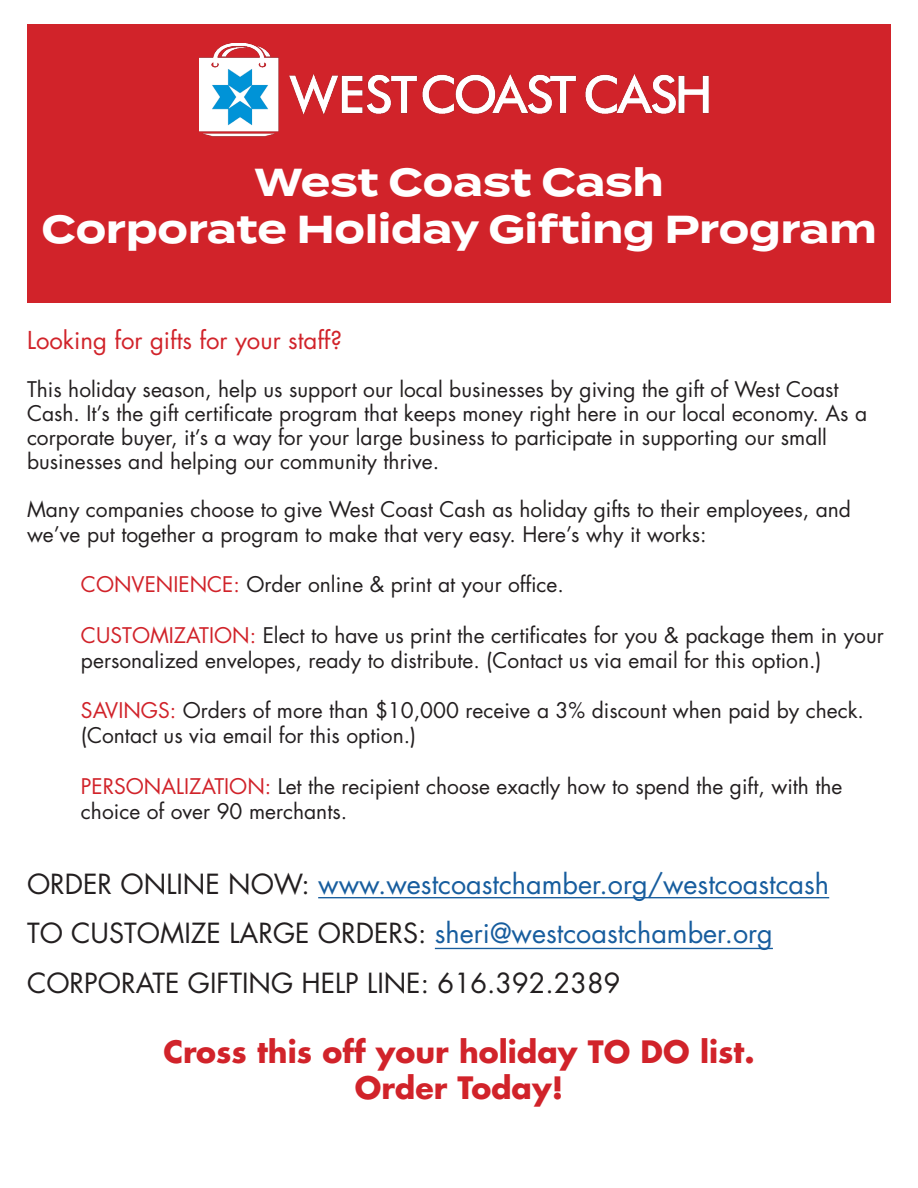
<style>
.page{position:relative;width:918px;height:1188px;background:#fff}
.page>*{position:absolute;margin:0;border:0;box-sizing:border-box;transform-origin:0 0}
.t1{font:700 39px "Termina";color:#fff}
.t2{font:700 30px "Futura Std";color:#d1232a}
.t3{font:27px/49.5px "Futura Std";color:#231f20}
.t4{font:24px "Futura Std";color:#d1232a}
.t5{font:21px/25.2px "Futura Std";color:#231f20}
.s1{color:#d1232a}
.s2{color:#175d9e}
</style>
<div class="page">
<div style="left:27px;top:24px;width:864px;height:278px;background:#d1232a"></div>
<img style="left:200px;top:43px;width:509px;height:94px">
<hr style="left:318px;top:897px;width:511px;height:1px;background:#175d9e">
<hr style="left:435px;top:948px;width:338px;height:1px;background:#175d9e">
<p class="t1" style="left:254px;top:153px;width:411px">West Coast Cash</p>
<p class="t1" style="left:41px;top:200px;width:837px">Corporate Holiday Gifting Program</p>
<p class="t4" style="left:27px;top:324px;width:317px">Looking for gifts for your staff?</p>
<p class="t5" style="left:27px;top:377px;width:842px;line-height:24px">This holiday season, help us support our local businesses by giving the gift of West Coast<br>Cash. It’s the gift certificate program that keeps money right here in our local economy. As a corporate buyer, it’s a way for your large business to participate in supporting our small</p>
<p class="t5" style="left:27px;top:449px;width:414px">businesses and helping our community thrive.</p>
<p class="t5" style="left:27px;top:497px;width:826px">Many companies choose to give West Coast Cash as holiday gifts to their employees, and we’ve put together a program to make that very easy. Here’s why it works:</p>
<p class="t5" style="left:81px;top:572px;width:485px"><span class="s1">CONVENIENCE:</span> Order online &amp; print at your office.</p>
<p class="t5" style="left:81px;top:623px;width:804px"><span class="s1">CUSTOMIZATION:</span> Elect to have us print the certificates for you &amp; package them in your personalized envelopes, ready to distribute. (Contact us via email for this option.)</p>
<p class="t5" style="left:81px;top:698px;width:785px"><span class="s1">SAVINGS:</span> Orders of more than $10,000 receive a 3% discount when paid by check. (Contact us via email for this option.)</p>
<p class="t5" style="left:81px;top:774px;width:763px"><span class="s1">PERSONALIZATION:</span> Let the recipient choose exactly how to spend the gift, with the choice of over 90 merchants.</p>
<p class="t3" style="left:27px;top:859px;width:804px">ORDER ONLINE NOW: <span class="s2">www.westcoastchamber.org/westcoastcash<br></span>TO CUSTOMIZE LARGE ORDERS: <span class="s2">sheri@westcoastchamber.org<br></span>CORPORATE GIFTING HELP LINE: 616.392.2389</p>
<p class="t2" style="left:163px;top:1032px;width:593px">Cross this off your holiday TO DO list.</p>
<p class="t2" style="left:355px;top:1068px;width:210px">Order Today!</p>
</div>
